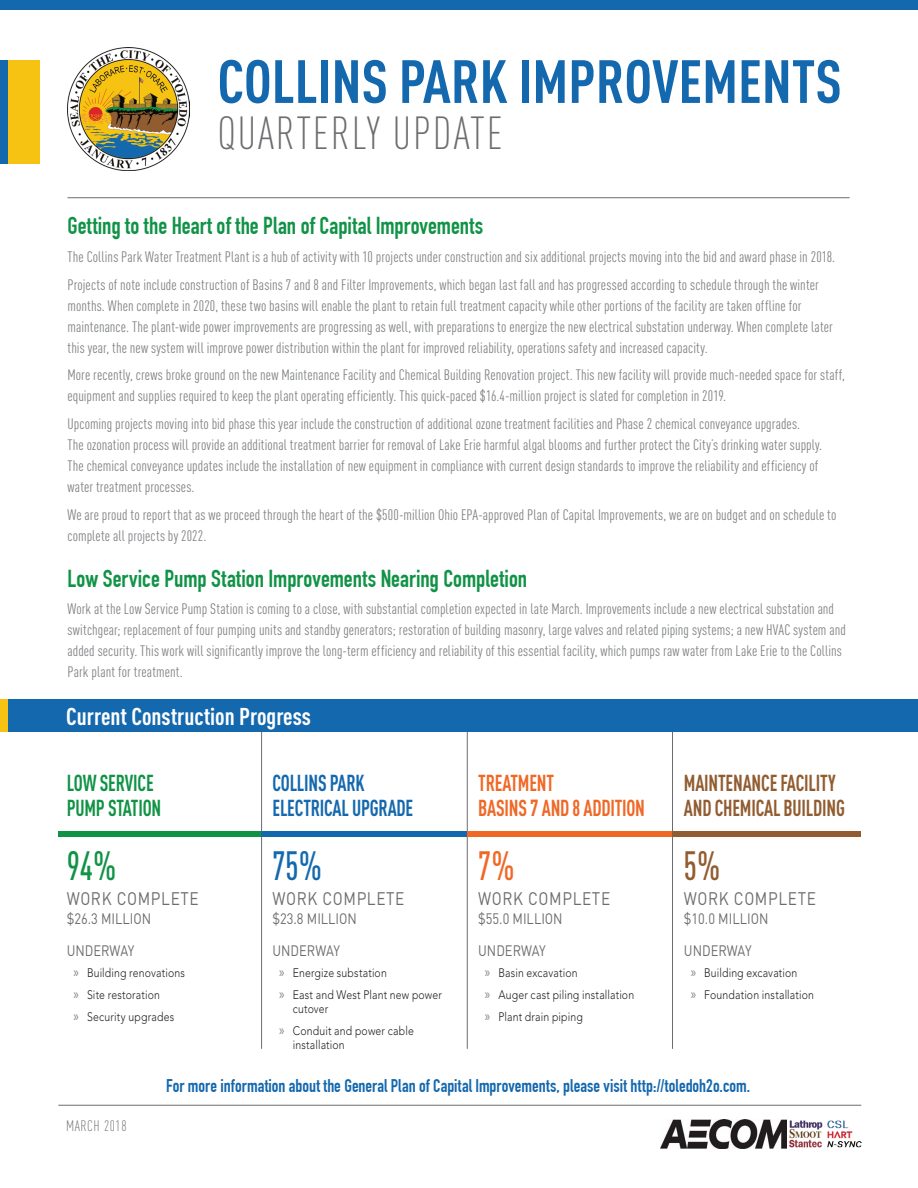
<style>
.page{position:relative;width:918px;height:1188px;background:#fff}
.page>*{position:absolute;margin:0;border:0;box-sizing:border-box;transform-origin:0 0}
.t1{font:60px "DIN Cond Bold Alternate";color:#1468ae}
.t2{font:300 45.75px "DIN Cond";letter-spacing:.04em;color:#6c6d70}
.t3{font:500 40.35px "DIN Cond";color:#109346;scale:.85 1}
.t4{font:500 40.35px "DIN Cond";color:#1468ae;scale:.85 1}
.t5{font:500 40.35px "DIN Cond";color:#ef6826;scale:.85 1}
.t6{font:500 40.35px "DIN Cond";color:#915c30;scale:.85 1}
.t7{font:700 24px "DIN Condensed";color:#109346}
.t8{font:24px "DIN Cond Bold Alternate";color:#fff}
.t9{font:22.8px/24.6px "DIN Cond Bold Alternate";letter-spacing:-.01em;color:#915c30;scale:.85 1}
.t10{font:22.8px/24.6px "DIN Cond Bold Alternate";letter-spacing:-.01em;color:#1468ae;scale:.85 1}
.t11{font:22.8px/24.6px "DIN Cond Bold Alternate";letter-spacing:-.01em;color:#ef6826;scale:.85 1}
.t12{font:22.8px/24.6px "DIN Cond Bold Alternate";letter-spacing:-.01em;color:#109346;scale:.85 1}
.t13{font:700 18px "DIN Condensed";color:#1468ae}
.t14{font:18px "DIN";letter-spacing:.04em;color:#6c6d70;scale:.85 1}
.t15{font:15px/21px "DIN Cond Regular Alternate";letter-spacing:.01em;color:#808285}
.t16{font:15px/32.2px "DIN";color:#6c6d70;scale:.85 1}
.t17{font:300 15px "DIN Cond";letter-spacing:.04em;color:#6c6d70}
.t18{font:300 12.3px/21.9px "Avenir LT Std";letter-spacing:.015em;color:#231f20;scale:.85 1}
.s1{font-family:"DIN Cond"}
.s2{font-family:"Myriad Pro";font-weight:400;font-size:15px;color:#808285}
.s3{font-family:"DIN Condensed";font-weight:700}
</style>
<div class="page">
<div style="left:8px;top:60px;width:32px;height:103px;background:#f7c312"></div>
<div style="left:0;top:60px;width:8px;height:103px;background:#1468ae"></div>
<hr style="left:68px;top:197px;width:782px;height:1px;background:#6c6d70">
<img style="left:67px;top:48px;width:123px;height:123px">
<div style="left:0;top:0;width:918px;height:9px;background:#1468ae"></div>
<img style="left:661px;top:1120px;width:126px;height:28px">
<hr style="left:261px;top:726px;width:1px;height:323px;background:#6c6d70">
<hr style="left:467px;top:726px;width:1px;height:323px;background:#6c6d70">
<hr style="left:672px;top:726px;width:1px;height:323px;background:#6c6d70">
<div style="left:58px;top:831px;width:204px;height:6px;background:#109346"></div>
<div style="left:262px;top:831px;width:205px;height:6px;background:#1468ae"></div>
<div style="left:467px;top:831px;width:206px;height:6px;background:#ef6826"></div>
<div style="left:673px;top:831px;width:188px;height:6px;background:#915c30"></div>
<div style="left:8px;top:699px;width:910px;height:33px;background:#1468ae"></div>
<div style="left:0;top:699px;width:8px;height:33px;background:#f7c312"></div>
<hr style="left:58px;top:1105px;width:803px;height:1px;background:#6c6d70">
<img style="left:788px;top:1120px;width:74px;height:28px">
<h1 class="t1" style="left:218px;top:45px;width:626px">COLLINS PARK IMPROVEMENTS</h1>
<h2 class="t2" style="left:218px;top:107px;width:287px">QUARTERLY UPDATE</h2>
<h3 class="t7" style="left:68px;top:212px;width:417px">Getting to the Heart of the Plan of Capital Improvements</h3>
<p class="t15" style="left:68px;top:243px;width:769px;line-height:27.8px">The Collins Park Water Treatment Plant is a hub of activity with <span class="s1">10</span> projects under construction and six additional projects moving into the bid and award phase in <span class="s1">2018</span>.<br>Projects of note include construction of Basins <span class="s1">7</span> and <span class="s1">8</span> and Filter Improvements, which began last fall and has progressed according to schedule through the winter</p>
<p class="t15" style="left:68px;top:295px;width:767px">months. When complete in <span class="s1">2020</span>, these two basins will enable the plant to retain full treatment capacity while other portions of the facility are taken offline for maintenance. The plant-wide power improvements are progressing as well, with preparations to energize the new electrical substation underway. When complete later this year, the new system will improve power distribution within the plant for improved reliability, operations safety and increased capacity.</p>
<p class="t15" style="left:68px;top:364px;width:779px">More recently, crews broke ground on the new Maintenance Facility and Chemical Building Renovation project. This new facility will provide much-needed space for staff, equipment and supplies required to keep the plant operating efficiently. This quick-paced $<span class="s1">16.4</span>-million project is slated for completion in <span class="s1">2019</span>.</p>
<p class="t15" style="left:68px;top:413px;width:756px">Upcoming projects moving into bid phase this year include the construction of additional ozone treatment facilities and Phase <span class="s1">2</span> chemical conveyance upgrades.<br>The ozonation process will provide an additional treatment barrier for removal of Lake Erie harmful algal blooms and further protect the City’s drinking water supply.<br>The chemical conveyance updates include the installation of new equipment in compliance with current design standards to improve the reliability and efficiency of water treatment processes.</p>
<p class="t15" style="left:68px;top:504px;width:770px">We are proud to report that as we proceed through the heart of the $<span class="s1">500</span>-million Ohio EPA-approved Plan of Capital Improvements, we are on budget and on schedule to complete all projects by <span class="s1">2022</span>.</p>
<h3 class="t7" style="left:68px;top:564px;width:461px">Low Service Pump Station Improvements Nearing Completion</h3>
<p class="t15" style="left:68px;top:598px;width:780px">Work at the Low Service Pump Station is coming to a close, with substantial completion expected in late March. Improvements include a new electrical substation and switchgear; replacement of four pumping units and standby generators; restoration of building masonry, large valves and related piping systems; a new HVAC system and added security. This work will significantly improve the long-term efficiency and reliability of this essential facility, which pumps raw water from Lake Erie to the Collins Park plant for treatment.</p>
<h3 class="t8" style="left:66px;top:702px;width:246px">Current Construction Progress</h3>
<h3 class="t12" style="left:67px;top:770px;width:113px">LOW SERVICE<br>PUMP STATION</h3>
<h3 class="t3" style="left:67px;top:842px;width:60px">94%</h3>
<p class="t14" style="left:67px;top:887px;width:157px">WORK COMPLETE</p>
<p class="t16" style="left:67px;top:902px;width:101px">$26.3 MILLION<br>UNDERWAY</p>
<p class="t18" style="left:74px;top:962px;width:133px"><span class="s2">»</span> Building renovations <span class="s2">»</span> Site restoration<br><span class="s2">»</span> Security upgrades</p>
<h3 class="t10" style="left:272px;top:770px;width:167px">COLLINS PARK<br>ELECTRICAL UPGRADE</h3>
<h3 class="t4" style="left:272px;top:842px;width:60px">75%</h3>
<p class="t14" style="left:272px;top:887px;width:157px">WORK COMPLETE</p>
<p class="t16" style="left:272px;top:902px;width:101px">$23.8 MILLION<br>UNDERWAY</p>
<p class="t18" style="left:279px;top:962px;width:193px"><span class="s2">»</span> Energize substation<br><span class="s2">»</span> East and West Plant new power</p>
<p class="t18" style="left:279px;top:998px;width:160px;text-indent:14px">cutover<br><span class="s2">»</span> Conduit and power cable</p>
<p class="t18" style="left:293px;top:1034px;width:63px">installation</p>
<h3 class="t11" style="left:478px;top:770px;width:198px">TREATMENT<br>BASINS <span class="s3">7</span> AND 8 ADDITION</h3>
<h3 class="t5" style="left:478px;top:842px;width:44px">7%</h3>
<p class="t14" style="left:478px;top:887px;width:157px">WORK COMPLETE</p>
<p class="t16" style="left:478px;top:902px;width:101px">$55.0 MILLION<br>UNDERWAY</p>
<p class="t18" style="left:485px;top:962px;width:177px"><span class="s2">»</span> Basin excavation<br><span class="s2">»</span> Auger cast piling installation <span class="s2">»</span> Plant drain piping</p>
<h3 class="t9" style="left:684px;top:770px;width:191px">MAINTENANCE FACILITY<br>AND CHEMICAL BUILDING</h3>
<h3 class="t6" style="left:684px;top:842px;width:44px">5%</h3>
<p class="t14" style="left:684px;top:887px;width:157px">WORK COMPLETE</p>
<p class="t16" style="left:684px;top:902px;width:101px">$10.0 MILLION<br>UNDERWAY</p>
<p class="t18" style="left:691px;top:962px;width:147px"><span class="s2">»</span> Building excavation<br><span class="s2">»</span> Foundation installation</p>
<p class="t17" style="left:66px;top:1117px;width:62px">MARCH 2018</p>
<p class="t13" style="left:166px;top:1075px;width:585px">For more information about the General Plan of Capital Improvements, please visit http://toledoh2o.com.</p>
</div>
